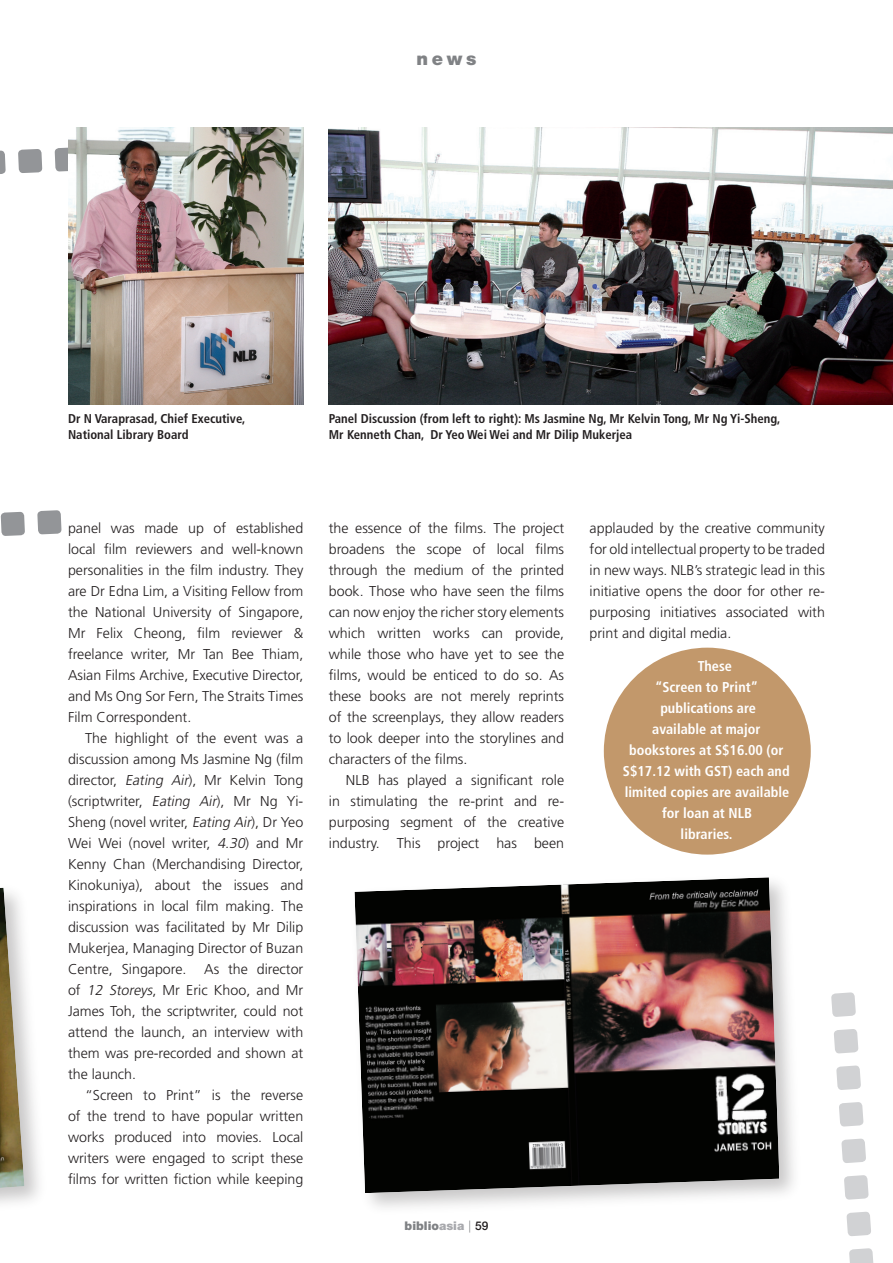
<style>
.page{position:relative;width:893px;height:1263px;background:#fff}
.page>*{position:absolute;margin:0;border:0;box-sizing:border-box;transform-origin:0 0}
.t1{font:900 18px "Helvetica Neue";color:#808285}
.t2{font:300 14.25px/21px "Frutiger";color:#231f20;text-align:justify}
.t3{font:700 condensed 14.25px "Frutiger";color:#fff}
.t4{font:700 condensed 12.75px/15.8px "Frutiger";color:#231f20}
.t5{font:900 12px "Helvetica Neue";color:#808285}
.s1{font-style:italic}
.s2{color:#a8a9ad}
.s3{font-weight:300}
.s4{font-weight:500;color:#231f20}
</style>
<div class="page">
<svg style="left:1px;top:512px;width:24px;height:24px"></svg>
<svg style="left:37px;top:510px;width:25px;height:24px"></svg>
<div style="left:0;top:882px;width:48px;height:357px;background:#231f20;opacity:.25"></div>
<img style="left:0;top:888px;width:24px;height:327px">
<svg style="left:0;top:150px;width:6px;height:24px"></svg>
<svg style="left:18px;top:149px;width:24px;height:24px"></svg>
<svg style="left:55px;top:147px;width:13px;height:25px"></svg>
<svg style="left:841px;top:1138px;width:25px;height:25px"></svg>
<svg style="left:839px;top:1102px;width:25px;height:25px"></svg>
<svg style="left:849px;top:1248px;width:25px;height:15px"></svg>
<svg style="left:836px;top:1065px;width:25px;height:25px"></svg>
<svg style="left:846px;top:1211px;width:25px;height:25px"></svg>
<svg style="left:834px;top:1029px;width:24px;height:25px"></svg>
<svg style="left:844px;top:1175px;width:25px;height:25px"></svg>
<svg style="left:831px;top:992px;width:25px;height:25px"></svg>
<div style="left:349px;top:872px;width:454px;height:346px;background:#231f20;opacity:.25"></div>
<img style="left:354px;top:877px;width:425px;height:316px">
<div style="left:604px;top:648px;width:207px;height:207px;background:#c2986b;border-radius:50%"></div>
<img style="left:329px;top:128px;width:564px;height:276px">
<img style="left:68px;top:128px;width:235px;height:276px">
<p class="t1" style="left:417px;top:48px;width:61px">news</p>
<p class="t4" style="left:68px;top:411px;width:179px">Dr N Varaprasad, Chief Executive,<br>National Library Board</p>
<p class="t4" style="left:329px;top:411px;width:453px">Panel Discussion (from left to right): Ms Jasmine Ng, Mr Kelvin Tong, Mr Ng Yi-Sheng,<br>Mr Kenneth Chan, Dr Yeo Wei Wei and Mr Dilip Mukerjea</p>
<p class="t2" style="left:68px;top:517px;width:237px">panel was made up of established local film reviewers and well-known personalities in the film industry. They are Dr Edna Lim, a Visiting Fellow from the National University of Singapore, Mr Felix Cheong, film reviewer &amp; freelance writer, Mr Tan Bee Thiam, Asian Films Archive, Executive Director, and Ms Ong Sor Fern, The Straits Times Film Correspondent.</p>
<p class="t2" style="left:68px;top:727px;width:237px;text-indent:17px">The highlight of the event was a discussion among Ms Jasmine Ng (film director, <span class="s1">Eating Air</span>), Mr Kelvin Tong (scriptwriter, <span class="s1">Eating Air</span>), Mr Ng Yi-Sheng (novel writer, <span class="s1">Eating Air</span>), Dr Yeo Wei Wei (novel writer, <span class="s1">4.30</span>) and Mr Kenny Chan (Merchandising Director, Kinokuniya), about the issues and inspirations in local film making. The discussion was facilitated by Mr Dilip Mukerjea, Managing Director of Buzan Centre, Singapore. As the director of <span class="s1">12 Storeys</span>, Mr Eric Khoo, and Mr James Toh, the scriptwriter, could not attend the launch, an interview with them was pre-recorded and shown at the launch.</p>
<p class="t2" style="left:68px;top:1084px;width:237px;text-indent:17px">“Screen to Print” is the reverse of the trend to have popular written works produced into movies. Local writers were engaged to script these films for written fiction while keeping</p>
<p class="t2" style="left:329px;top:517px;width:237px">the essence of the films. The project broadens the scope of local films through the medium of the printed book. Those who have seen the films can now enjoy the richer story elements which written works can provide, while those who have yet to see the films, would be enticed to do so. As these books are not merely reprints of the screenplays, they allow readers to look deeper into the storylines and characters of the films.</p>
<p class="t2" style="left:329px;top:769px;width:237px;text-indent:17px">NLB has played a significant role in stimulating the re-print and re&shy;purposing segment of the creative industry. This project has been</p>
<p class="t5" style="left:405px;top:1218px;width:85px">biblio<span class="s2">asia</span> <span class="s3">|</span> <span class="s4">59</span></p>
<p class="t2" style="left:590px;top:517px;width:237px">applauded by the creative community for old intellectual property to be traded in new ways. NLB’s strategic lead in this initiative opens the door for other re&shy;purposing initiatives associated with print and digital media.</p>
<p class="t3" style="left:698px;top:657px;width:36px">These</p>
<p class="t3" style="left:655px;top:678px;width:105px">“Screen to Print”</p>
<p class="t3" style="left:660px;top:699px;width:97px">publications are</p>
<p class="t3" style="left:652px;top:720px;width:110px">available at major</p>
<p class="t3" style="left:629px;top:741px;width:156px">bookstores at S$16.00 (or</p>
<p class="t3" style="left:623px;top:762px;width:168px">S$17.12 with GST) each and</p>
<p class="t3" style="left:625px;top:783px;width:166px">limited copies are available</p>
<p class="t3" style="left:662px;top:804px;width:92px">for loan at NLB</p>
<p class="t3" style="left:681px;top:825px;width:53px">libraries.</p>
</div>
